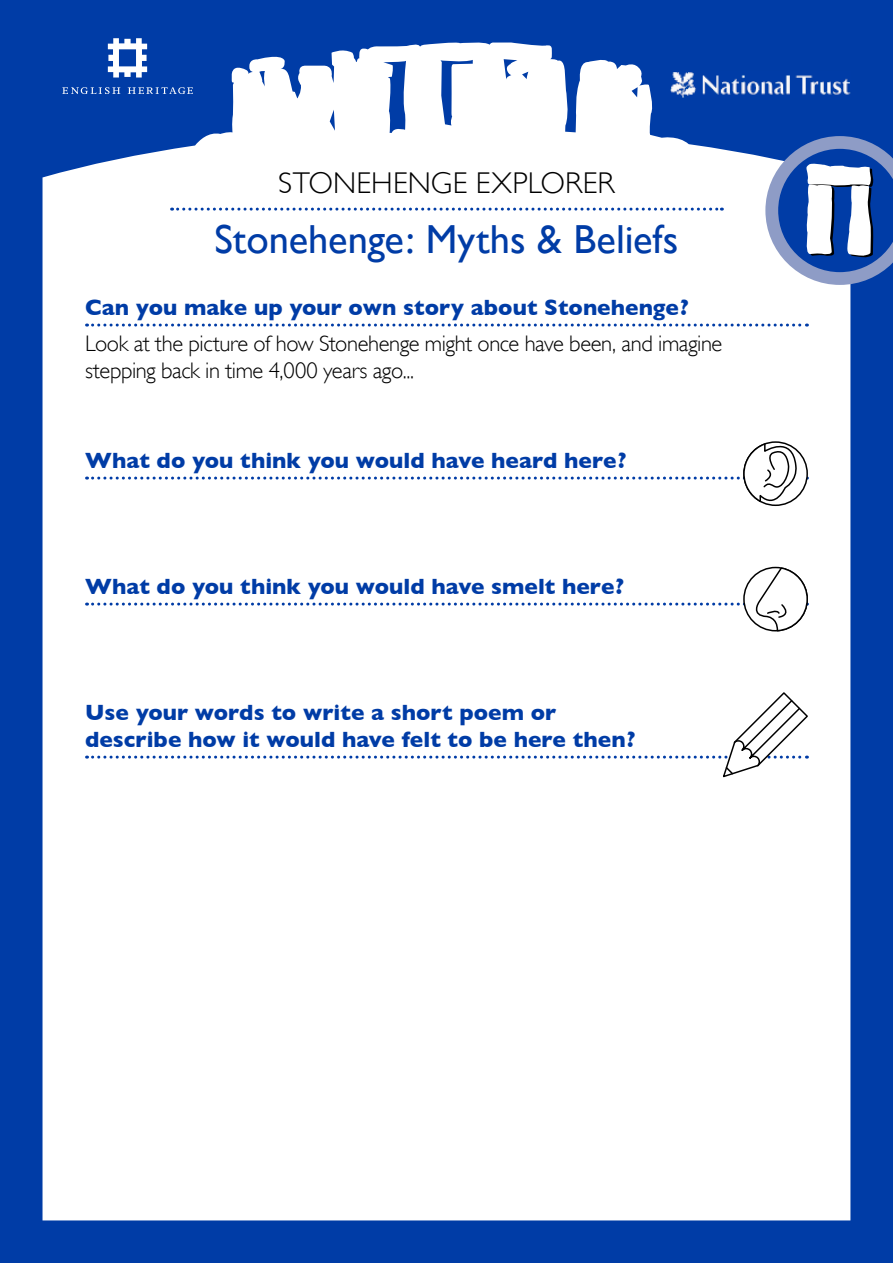
<style>
.page{position:relative;width:893px;height:1263px;background:#003ca6}
.page>*{position:absolute;margin:0;border:0;box-sizing:border-box;transform-origin:0 0}
.t1{font:40.5px "Gill Sans";color:#003ca6}
.t2{font:300 30px "Gill Sans";letter-spacing:.005em;color:#000}
.t3{font:700 22.5px/27px "Gill Sans";color:#003ca6}
.t4{font:300 22.5px/27px "Gill Sans";letter-spacing:-.02em;color:#000}
</style>
<div class="page">
<div style="left:43px;top:42px;width:807px;height:1178px;background:#fff"></div>
<svg style="left:172px;top:208px;width:550px;height:3px"></svg>
<svg style="left:87px;top:324px;width:720px;height:3px"></svg>
<svg style="left:765px;top:136px;width:128px;height:149px"></svg>
<div style="left:87px;top:691px;width:722px;height:88px;background:#fff"></div>
<div style="left:87px;top:432px;width:720px;height:78px;background:#fff"></div>
<div style="left:87px;top:566px;width:722px;height:66px;background:#fff"></div>
<svg style="left:62px;top:87px;width:58px;height:7px"></svg>
<svg style="left:128px;top:87px;width:65px;height:7px"></svg>
<svg style="left:108px;top:38px;width:39px;height:40px"></svg>
<h2 class="t2" style="left:278px;top:165px;width:338px">STONEHENGE EXPLORER</h2>
<h1 class="t1" style="left:215px;top:215px;width:465px">Stonehenge: Myths &amp; Beliefs</h1>
<p class="t3" style="left:85px;top:293px;width:605px">Can you make up your own story about Stonehenge?</p>
<p class="t4" style="left:85px;top:329px;width:639px">Look at the picture of how Stonehenge might once have been, and imagine stepping back in time 4,000 years ago...</p>
<p class="t3" style="left:85px;top:446px;width:543px">What do you think you would have heard here?</p>
<p class="t3" style="left:85px;top:572px;width:541px">What do you think you would have smelt here?</p>
<p class="t3" style="left:85px;top:698px;width:552px">Use your words to write a short poem or describe how it would have felt to be here then?</p>
</div>
